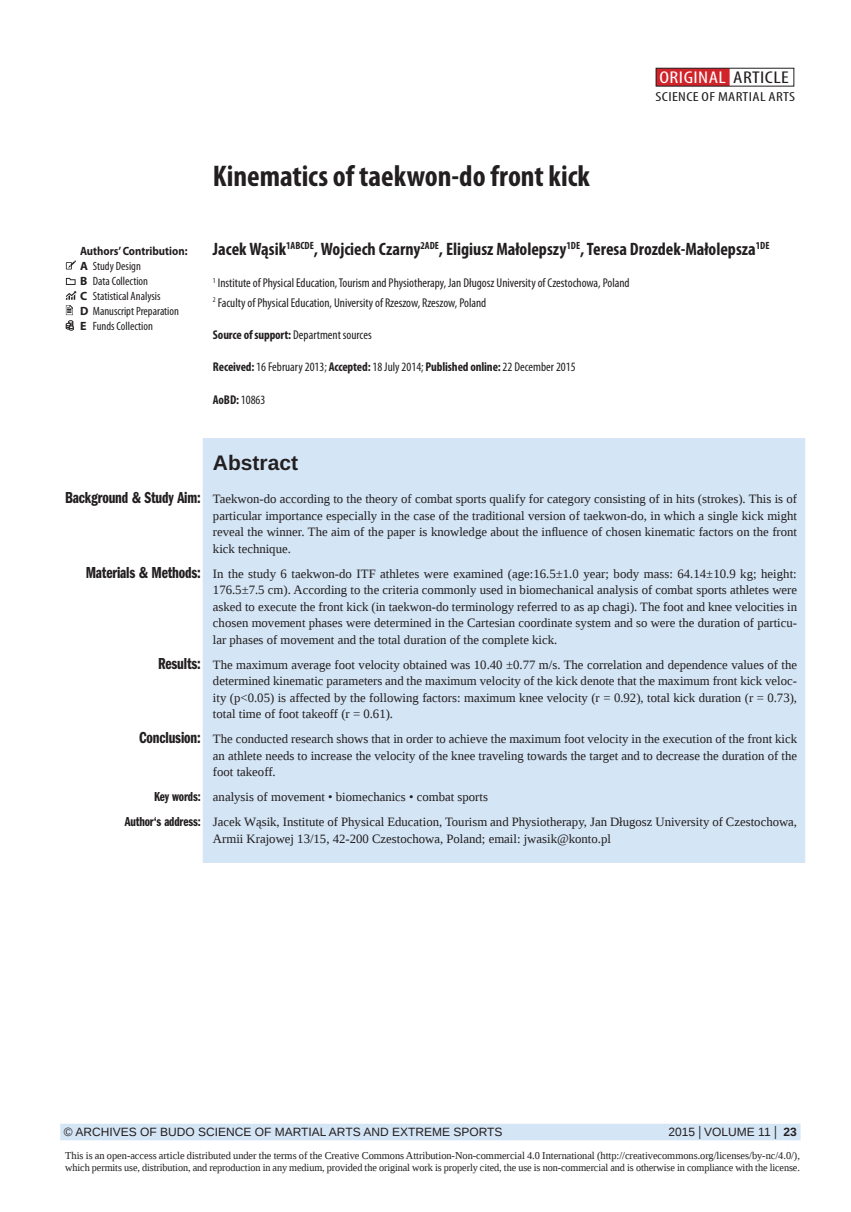
<style>
.page{position:relative;width:851px;height:1212px;background:#fff}
.page>*{position:absolute;margin:0;border:0;box-sizing:border-box;transform-origin:0 0}
.Budo_Tytul{font:700 condensed 30px "Myriad Pro";color:#231f20}
.Budo_Summary_Head{font:700 21px "Liberation Sans";color:#231f20}
.Budo_Autorzy{font:700 condensed 18px "Myriad Pro";color:#231f20}
.Budo_pagina_tytulowa{font:condensed 17.1px "Myriad Pro";letter-spacing:.02em;color:#fff;scale:1.26 1}
.Budo_pagina_tytulowa-2{font:condensed 13.05px "Myriad Pro";letter-spacing:.02em;color:#231f20;scale:1.26 1}
.Budo_Summary_body{font:12.75px/16.5px "Liberation Serif";color:#231f20;text-align:justify}
.Budo_Autorzy-2{font:condensed 12.75px "Myriad Pro";color:#231f20}
.Budo_Afiliacja{font:condensed 12.75px "Myriad Pro";color:#231f20}
.Budo_Afiliacja-2{font:700 condensed 12.75px "Myriad Pro";color:#231f20}
.t1{font:condensed 12px "Myriad Pro";color:#231f20}
.Budo_pagina_Left{font:12px "Liberation Sans";color:#231f20}
.t2{font:700 12px "Myriad Pro";color:#231f20;scale:.9 1}
.Budo_pagina_Right{font:12px "Liberation Sans";color:#231f20}
.Budo_Summary_body-2{font:10.5px/12px "Liberation Serif";letter-spacing:-.01em;color:#231f20}
.s1{color:#231f20}
.s2{font-weight:700;font-stretch:normal}
.s3{font-weight:700}
.s4{font-weight:400}
.s5{font-family:"Franklin Got Itc TOT Dem Com";font-size:16.5px}
.s6{font-family:"Franklin Got Itc TOT Dem Com";font-size:13.5px}
.s7{font-size:14.1px}
</style>
<div class="page">
<div style="left:203px;top:438px;width:602px;height:425px;background:#d4e5f5"></div>
<div style="left:60px;top:1124px;width:740px;height:16px;background:#d4e5f5"></div>
<div style="left:656px;top:68px;width:73px;height:18px;background:#d1232a"></div>
<svg style="left:66px;top:260px;width:10px;height:9px"></svg>
<svg style="left:66px;top:278px;width:10px;height:7px"></svg>
<svg style="left:66px;top:291px;width:10px;height:39px"></svg>
<p class="Budo_pagina_tytulowa" style="left:659px;top:67px;width:104px">ORIGINAL <span class="s1">ARTICLE</span></p>
<p class="Budo_pagina_tytulowa-2" style="left:655px;top:89px;width:112px">SCIENCE OF MARTIAL ARTS</p>
<p class="t2" style="left:80px;top:243px;width:121px">Authors’ Contribution:</p>
<p class="t1" style="left:80px;top:259px;width:62px"><span class="s2">A</span> Study Design</p>
<p class="t1" style="left:80px;top:274px;width:69px"><span class="s2">B</span> Data Collection</p>
<p class="t1" style="left:80px;top:289px;width:82px"><span class="s2">C</span> Statistical Analysis</p>
<p class="t1" style="left:80px;top:304px;width:100px"><span class="s2">D</span> Manuscript Preparation</p>
<p class="t1" style="left:80px;top:319px;width:74px"><span class="s2">E</span> Funds Collection</p>
<p class="Budo_Tytul" style="left:213px;top:157px;width:378px">Kinematics of taekwon-do front kick</p>
<p class="Budo_Autorzy" style="left:213px;top:238px;width:558px">Jacek Wąsik<sup>1ABCDE</sup>, Wojciech Czarny<sup>2ADE</sup>, Eligiusz Małolepszy<sup>1DE</sup>, Teresa Drozdek-Małolepsza<sup>1DE</sup></p>
<p class="Budo_Autorzy-2" style="left:213px;top:275px;width:418px"><sup>1</sup> Institute of Physical Education, Tourism and Physiotherapy, Jan Długosz University of Czestochowa, Poland</p>
<p class="Budo_Autorzy-2" style="left:213px;top:295px;width:275px"><sup>2</sup> Faculty of Physical Education, University of Rzeszow, Rzeszow, Poland</p>
<p class="Budo_Afiliacja" style="left:213px;top:327px;width:160px"><span class="s3">Source of support:</span> Department sources</p>
<p class="Budo_Afiliacja" style="left:213px;top:359px;width:364px"><span class="s3">Received:</span> 16 February 2013; <span class="s3">Accepted:</span> 18 July 2014; <span class="s3">Published online:</span> 22 December 2015</p>
<p class="Budo_Afiliacja-2" style="left:213px;top:392px;width:54px">AoBD: <span class="s4">10863</span></p>
<p class="Budo_Summary_Head" style="left:213px;top:448px;width:87px">Abstract</p>
<p class="Budo_Summary_body" style="left:213px;top:490px;width:585px;text-indent:-148px"><span class="s5">Background &amp; Study Aim:</span> Taekwon-do according to the theory of combat sports qualify for category consisting of in hits (strokes). This is of particular importance especially in the case of the traditional version of taekwon-do, in which a single kick might reveal the winner. The aim of the paper is knowledge about the influence of chosen kinematic factors on the front kick technique.</p>
<p class="Budo_Summary_body" style="left:213px;top:565px;width:585px;text-indent:-127px"><span class="s5">Materials &amp; Methods:</span> In the study 6 taekwon-do ITF athletes were examined (age:16.5±1.0 year; body mass: 64.14±10.9 kg; height:<br>176.5±7.5 cm). According to the criteria commonly used in biomechanical analysis of combat sports athletes were asked to execute the front kick (in taekwon-do terminology referred to as ap chagi). The foot and knee velocities in chosen movement phases were determined in the Cartesian coordinate system and so were the duration of particu&shy;lar phases of movement and the total duration of the complete kick.</p>
<p class="Budo_Summary_body" style="left:213px;top:656px;width:585px;text-indent:-55px"><span class="s5">Results:</span> The maximum average foot velocity obtained was 10.40 ±0.77 m/s. The correlation and dependence values of the determined kinematic parameters and the maximum velocity of the kick denote that the maximum front kick veloc&shy;ity (p&lt;0.05) is affected by the following factors: maximum knee velocity (r = 0.92), total kick duration (r = 0.73), total time of foot takeoff (r = 0.61).</p>
<p class="Budo_Summary_body" style="left:213px;top:730px;width:585px;text-indent:-74px"><span class="s5">Conclusion:</span> The conducted research shows that in order to achieve the maximum foot velocity in the execution of the front kick an athlete needs to increase the velocity of the knee traveling towards the target and to decrease the duration of the foot takeoff.</p>
<p class="Budo_Summary_body" style="left:154px;top:788px;width:335px"><span class="s6">Key words:</span> analysis of movement • biomechanics • combat sports</p>
<p class="Budo_Summary_body" style="left:213px;top:813px;width:585px;text-indent:-88px"><span class="s6">Author‘s address:</span> Jacek Wąsik, Institute of Physical Education, Tourism and Physiotherapy, Jan Długosz University of Czestochowa,<br>Armii Krajowej 13/15, 42-200 Czestochowa, Poland; email: jwasik@konto.pl</p>
<p class="Budo_pagina_Left" style="left:64px;top:1125px;width:440px">© ARCHIVES OF BUDO SCIENCE OF MARTIAL ARTS AND EXTREME SPORTS</p>
<p class="Budo_pagina_Right" style="left:668px;top:1125px;width:130px">2015 <span class="s7">|</span> VOLUME 11 <span class="s7">|</span> <span class="s3">23</span></p>
<p class="Budo_Summary_body-2" style="left:65px;top:1150px;width:736px">This is an open-access article distributed under the terms of the Creative Commons Attribution-Non-commercial 4.0 International (http://creativecommons.org/licenses/by-nc/4.0/), which permits use, distribution, and reproduction in any medium, provided the original work is properly cited, the use is non-commercial and is otherwise in compliance with the license.</p>
</div>
